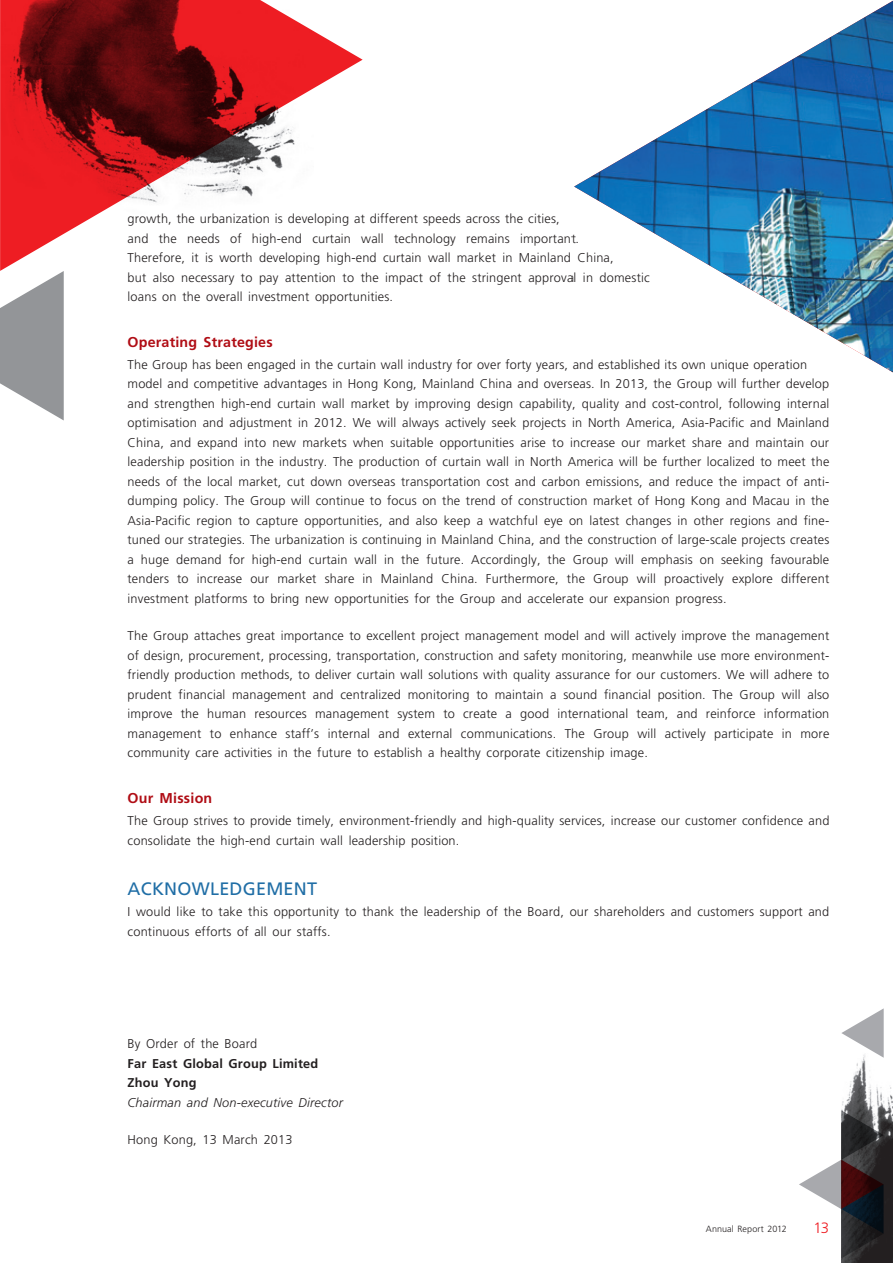
<style>
.page{position:relative;width:893px;height:1263px;background:#fff}
.page>*{position:absolute;margin:0;border:0;box-sizing:border-box;transform-origin:0 0}
._03_H1{font:18px "Frutiger LT Std";letter-spacing:.015em;color:#206ea6}
.t1{font:300 15px "Frutiger LT Std";color:#ee1d23}
._04___H2{font:700 14.25px "Frutiger LT Std";letter-spacing:.015em;color:#b00d15}
._11_P0{font:300 12.75px/19.5px "Frutiger LT Std";letter-spacing:.015em;color:#231f20}
._11_P0-2{font:700 12.75px/19.5px "Frutiger LT Std";letter-spacing:.015em;color:#231f20}
.t2{font:300 9px "Frutiger LT Std";letter-spacing:.01em;color:#231f20}
.s1{font-weight:300}
.s2{font-weight:300;font-style:italic}
</style>
<div class="page">
<img style="left:841px;top:1058px;width:52px;height:205px">
<svg style="left:841px;top:1008px;width:43px;height:50px"></svg>
<svg style="left:799px;top:1110px;width:85px;height:148px"></svg>
<svg style="left:0;top:271px;width:64px;height:149px"></svg>
<svg style="left:0;top:31px;width:363px;height:240px"></svg>
<img style="left:574px;top:0;width:319px;height:373px">
<img style="left:0;top:0;width:314px;height:217px">
<p class="_11_P0" style="left:128px;top:209px;width:524px">growth, the urbanization is developing at different speeds across the cities,<br>and the needs of high-end curtain wall technology remains important.<br>Therefore, it is worth developing high-end curtain wall market in Mainland China,<br>but also necessary to pay attention to the impact of the stringent approval in domestic loans on the overall investment opportunities.</p>
<p class="_04___H2" style="left:128px;top:334px;width:147px">Operating Strategies</p>
<p class="_11_P0" style="left:128px;top:355px;width:703px">The Group has been engaged in the curtain wall industry for over forty years, and established its own unique operation model and competitive advantages in Hong Kong, Mainland China and overseas. In 2013, the Group will further develop and strengthen high-end curtain wall market by improving design capability, quality and cost-control, following internal optimisation and adjustment in 2012. We will always actively seek projects in North America, Asia-Pacific and Mainland China, and expand into new markets when suitable opportunities arise to increase our market share and maintain our leadership position in the industry. The production of curtain wall in North America will be further localized to meet the needs of the local market, cut down overseas transportation cost and carbon emissions, and reduce the impact of anti&shy;dumping policy. The Group will continue to focus on the trend of construction market of Hong Kong and Macau in the Asia-Pacific region to capture opportunities, and also keep a watchful eye on latest changes in other regions and fine&shy;tuned our strategies. The urbanization is continuing in Mainland China, and the construction of large-scale projects creates a huge demand for high-end curtain wall in the future. Accordingly, the Group will emphasis on seeking favourable tenders to increase our market share in Mainland China. Furthermore, the Group will proactively explore different investment platforms to bring new opportunities for the Group and accelerate our expansion progress.</p>
<p class="_11_P0" style="left:128px;top:626px;width:703px;text-align:justify">The Group attaches great importance to excellent project management model and will actively improve the management of design, procurement, processing, transportation, construction and safety monitoring, meanwhile use more environment&shy;friendly production methods, to deliver curtain wall solutions with quality assurance for our customers. We will adhere to prudent financial management and centralized monitoring to maintain a sound financial position. The Group will also improve the human resources management system to create a good international team, and reinforce information management to enhance staff’s internal and external communications. The Group will actively participate in more community care activities in the future to establish a healthy corporate citizenship image.</p>
<p class="_04___H2" style="left:128px;top:790px;width:86px">Our Mission</p>
<p class="_11_P0" style="left:128px;top:811px;width:703px">The Group strives to provide timely, environment-friendly and high-quality services, increase our customer confidence and consolidate the high-end curtain wall leadership position.</p>
<p class="_03_H1" style="left:128px;top:878px;width:191px">ACKNOWLEDGEMENT</p>
<p class="_11_P0" style="left:128px;top:902px;width:703px">I would like to take this opportunity to thank the leadership of the Board, our shareholders and customers support and continuous efforts of all our staffs.</p>
<p class="_11_P0-2" style="left:128px;top:1034px;width:217px"><span class="s1">By Order of the Board<br></span>Far East Global Group Limited<br>Zhou Yong<br><span class="s2">Chairman and Non-executive Director</span></p>
<p class="_11_P0" style="left:128px;top:1130px;width:166px">Hong Kong, 13 March 2013</p>
<p class="t2" style="left:706px;top:1224px;width:82px">Annual Report 2012</p>
<p class="t1" style="left:813px;top:1220px;width:17px">13</p>
</div>
